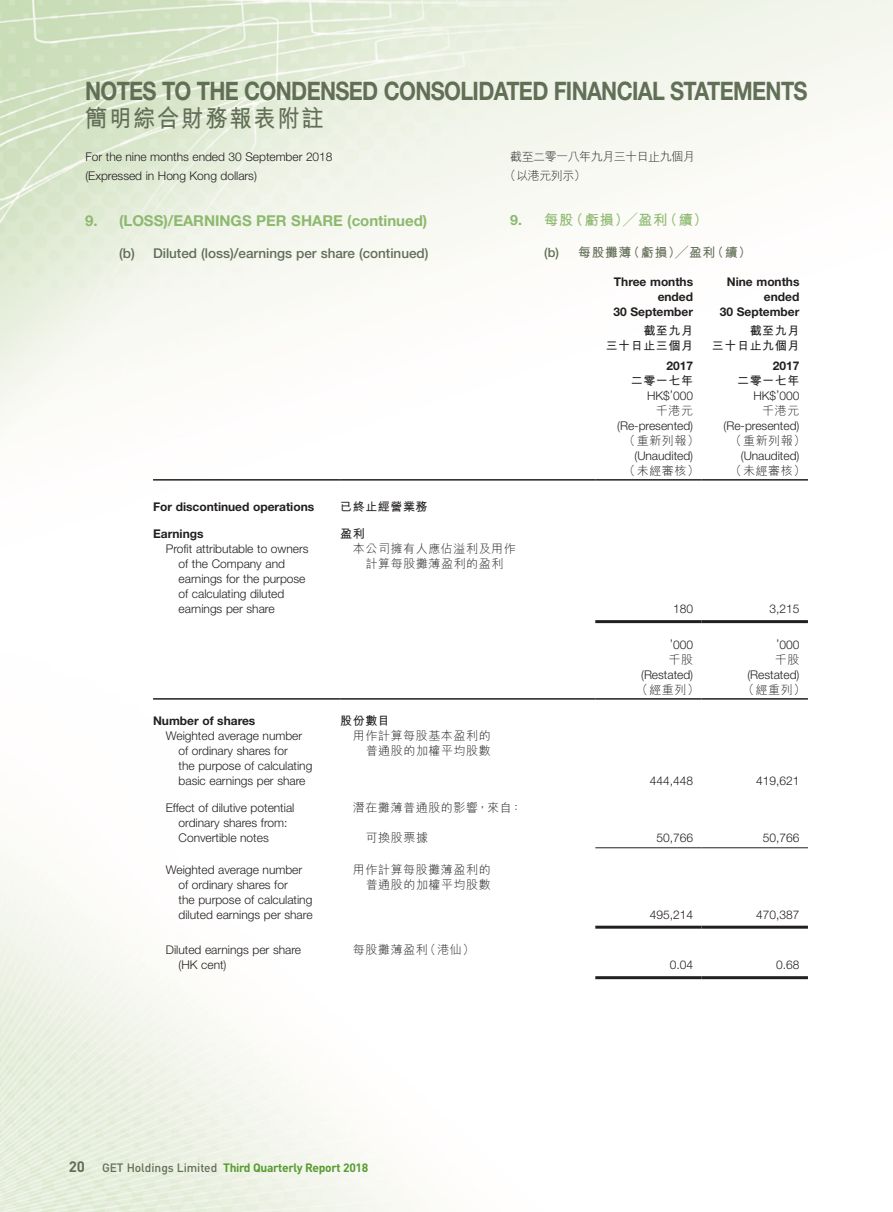
<style>
.page{position:relative;width:893px;height:1212px;background:#fff}
.page>*{position:absolute;margin:0;border:0;box-sizing:border-box;transform-origin:0 0}
.t1{font:700 25.5px "Helvetica Neue LT Std";letter-spacing:-.03em;color:#626f57;scale:.85 1}
.t2{font:700 24px "M Hei HK";letter-spacing:.08em;color:#626f57;scale:.93 1}
.Heading_1{font:700 15px "Helvetica Neue LT Std";color:#8db96f}
.t3{font:700 15px "DIN";color:#626f57}
.C_Heading_1{font:700 14.25px "M Hei HK";color:#8db96f}
.Heading_2{font:500 13.5px "Helvetica Neue LT Std";color:#626f57}
.C_Heading_2{font:700 12.75px "M Hei HK";letter-spacing:.05em;color:#626f57}
.Body_Text{font:300 12px/15px "Helvetica Neue LT Std";color:#231f20}
.Body_Text-2{font:300 12px/15px "M Hei HK";letter-spacing:.05em;color:#231f20;text-align:right}
.Body_Text-3{font:700 12px "Helvetica Neue LT Std";color:#231f20}
.Body_Text-4{font:700 12px "M Hei HK";letter-spacing:.05em;color:#231f20}
.t4{font:700 12px "DIN";letter-spacing:-.025em;color:#589b31}
.Body_Text-5{font:300 12px/18.5px "M Hei HK";letter-spacing:-.04em;color:#231f20}
.s1{font-family:"Helvetica Neue LT Std"}
.s2{font-family:"Helvetica Neue LT Std";font-weight:500}
.s3{font-weight:500;color:#626f57}
</style>
<div class="page">
<img style="left:0;top:0;width:893px;height:1212px">
<hr style="left:153px;top:479px;width:187px;height:2px;background:#231f20">
<hr style="left:340px;top:479px;width:255px;height:2px;background:#231f20">
<hr style="left:595px;top:479px;width:107px;height:2px;background:#231f20">
<hr style="left:702px;top:479px;width:106px;height:2px;background:#231f20">
<hr style="left:595px;top:620px;width:107px;height:3px;background:#231f20">
<hr style="left:702px;top:620px;width:106px;height:3px;background:#231f20">
<hr style="left:153px;top:698px;width:187px;height:2px;background:#231f20">
<hr style="left:340px;top:698px;width:255px;height:2px;background:#231f20">
<hr style="left:595px;top:698px;width:107px;height:2px;background:#231f20">
<hr style="left:702px;top:698px;width:106px;height:2px;background:#231f20">
<hr style="left:595px;top:847px;width:107px;height:1px;background:#231f20">
<hr style="left:702px;top:847px;width:106px;height:1px;background:#231f20">
<hr style="left:595px;top:926px;width:107px;height:3px;background:#231f20">
<hr style="left:702px;top:926px;width:106px;height:3px;background:#231f20">
<hr style="left:595px;top:976px;width:107px;height:3px;background:#231f20">
<hr style="left:702px;top:976px;width:106px;height:3px;background:#231f20">
<h1 class="t1" style="left:85px;top:75px;width:852px">NOTES TO THE CONDENSED CONSOLIDATED FINANCIAL STATEMENTS</h1>
<h2 class="t2" style="left:85px;top:101px;width:258px">簡明綜合財務報表附註</h2>
<p class="Body_Text" style="left:85px;top:148px;width:249px;line-height:18.5px">For the nine months ended 30 September 2018 (Expressed in Hong Kong dollars)</p>
<p class="Body_Text-5" style="left:504px;top:148px;width:192px;text-indent:6px">截至二零一八年九月三十日止九個月（以港元列示）</p>
<p class="Heading_1" style="left:85px;top:211px;width:344px">9. (LOSS)/EARNINGS PER SHARE (continued)</p>
<p class="Heading_2" style="left:119px;top:245px;width:311px">(b) Diluted (loss)/earnings per share (continued)</p>
<p class="Body_Text-3" style="left:614px;top:274px;width:81px">Three months</p>
<p class="Body_Text-3" style="left:658px;top:289px;width:37px">ended</p>
<p class="Body_Text-3" style="left:613px;top:304px;width:81px">30 September</p>
<p class="C_Heading_1" style="left:510px;top:210px;width:199px"><span class="s1">9.</span> 每股（虧損）╱盈利（續）</p>
<p class="C_Heading_2" style="left:544px;top:243px;width:209px"><span class="s2">(b)</span> 每股攤薄（虧損）╱盈利（續）</p>
<p class="Body_Text-3" style="left:727px;top:274px;width:74px">Nine months</p>
<p class="Body_Text-3" style="left:764px;top:289px;width:37px">ended</p>
<p class="Body_Text-3" style="left:720px;top:304px;width:81px">30 September</p>
<p class="Body_Text-4" style="left:643px;top:322px;width:51px">截至九月</p>
<p class="Body_Text-4" style="left:606px;top:337px;width:89px">三十日止三個月</p>
<p class="Body_Text-4" style="left:750px;top:322px;width:51px">截至九月</p>
<p class="Body_Text-4" style="left:712px;top:337px;width:89px">三十日止九個月</p>
<p class="Body_Text-3" style="left:153px;top:499px;width:163px">For discontinued operations</p>
<p class="Body_Text-4" style="left:340px;top:498px;width:89px">已終止經營業務</p>
<p class="Body_Text-3" style="left:153px;top:526px;width:52px">Earnings</p>
<p class="Body_Text-4" style="left:340px;top:525px;width:26px">盈利</p>
<p class="Body_Text" style="left:179px;top:541px;width:132px;text-indent:-13px">Profit attributable to owners of the Company and earnings for the purpose of calculating diluted earnings per share</p>
<p class="Body_Text-2" style="left:353px;top:541px;width:164px;text-align:center">本公司擁有人應佔溢利及用作計算每股攤薄盈利的盈利</p>
<p class="Body_Text-3" style="left:153px;top:713px;width:104px">Number of shares</p>
<p class="Body_Text-4" style="left:340px;top:712px;width:51px">股份數目</p>
<p class="Body_Text" style="left:179px;top:728px;width:135px;text-indent:-13px">Weighted average number of ordinary shares for<br>the purpose of calculating basic earnings per share</p>
<p class="Body_Text-2" style="left:353px;top:728px;width:139px">用作計算每股基本盈利的普通股的加權平均股數</p>
<p class="Body_Text-3" style="left:666px;top:358px;width:28px">2017</p>
<p class="Body_Text-3" style="left:773px;top:358px;width:28px">2017</p>
<p class="Body_Text-4" style="left:631px;top:371px;width:64px">二零一七年</p>
<p class="Body_Text-4" style="left:737px;top:371px;width:64px">二零一七年</p>
<p class="Body_Text" style="left:647px;top:387px;width:48px">HK$’000</p>
<p class="Body_Text" style="left:753px;top:387px;width:48px">HK$’000</p>
<p class="Body_Text-2" style="left:656px;top:402px;width:39px">千港元</p>
<p class="Body_Text-2" style="left:762px;top:402px;width:39px">千港元</p>
<p class="Body_Text" style="left:617px;top:417px;width:77px">(Re-presented)</p>
<p class="Body_Text" style="left:723px;top:417px;width:77px">(Re-presented)</p>
<p class="Body_Text-2" style="left:624px;top:432px;width:77px">（重新列報）</p>
<p class="Body_Text-2" style="left:730px;top:432px;width:77px">（重新列報）</p>
<p class="Body_Text" style="left:634px;top:447px;width:60px">(Unaudited)</p>
<p class="Body_Text" style="left:741px;top:447px;width:60px">(Unaudited)</p>
<p class="Body_Text-2" style="left:624px;top:462px;width:77px">（未經審核）</p>
<p class="Body_Text-2" style="left:730px;top:462px;width:77px">（未經審核）</p>
<p class="Body_Text" style="left:673px;top:601px;width:21px">180</p>
<p class="Body_Text" style="left:769px;top:601px;width:31px">3,215</p>
<p class="Body_Text" style="left:670px;top:636px;width:25px">’000</p>
<p class="Body_Text" style="left:776px;top:636px;width:25px">’000</p>
<p class="Body_Text-2" style="left:668px;top:651px;width:26px">千股</p>
<p class="Body_Text-2" style="left:775px;top:651px;width:26px">千股</p>
<p class="Body_Text" style="left:641px;top:666px;width:54px">(Restated)</p>
<p class="Body_Text" style="left:747px;top:666px;width:54px">(Restated)</p>
<p class="Body_Text-2" style="left:636px;top:681px;width:64px">（經重列）</p>
<p class="Body_Text-2" style="left:742px;top:681px;width:64px">（經重列）</p>
<p class="Body_Text" style="left:650px;top:773px;width:45px">444,448</p>
<p class="Body_Text" style="left:756px;top:773px;width:45px">419,621</p>
<p class="Body_Text" style="left:166px;top:800px;width:130px;text-align:center">Effect of dilutive potential ordinary shares from:</p>
<p class="Body_Text-2" style="left:353px;top:800px;width:171px">潛在攤薄普通股的影響，來自：</p>
<p class="Body_Text" style="left:179px;top:830px;width:92px">Convertible notes</p>
<p class="Body_Text-2" style="left:366px;top:830px;width:64px">可換股票據</p>
<p class="Body_Text" style="left:657px;top:830px;width:38px">50,766</p>
<p class="Body_Text" style="left:763px;top:830px;width:38px">50,766</p>
<p class="Body_Text" style="left:179px;top:861px;width:135px;text-indent:-13px">Weighted average number of ordinary shares for<br>the purpose of calculating diluted earnings per share</p>
<p class="Body_Text-2" style="left:353px;top:861px;width:139px">用作計算每股攤薄盈利的普通股的加權平均股數</p>
<p class="Body_Text" style="left:650px;top:906px;width:45px">495,214</p>
<p class="Body_Text" style="left:756px;top:906px;width:45px">470,387</p>
<p class="Body_Text" style="left:179px;top:942px;width:124px;text-indent:-13px">Diluted earnings per share (HK cent)</p>
<p class="Body_Text-2" style="left:353px;top:942px;width:123px">每股攤薄盈利（港仙）</p>
<p class="t3" style="left:69px;top:1156px;width:18px">20</p>
<p class="t4" style="left:102px;top:1160px;width:268px"><span class="s3">GET Holdings Limited</span> Third Quarterly Report 2018</p>
<p class="Body_Text" style="left:670px;top:957px;width:25px">0.04</p>
<p class="Body_Text" style="left:776px;top:957px;width:25px">0.68</p>
</div>
